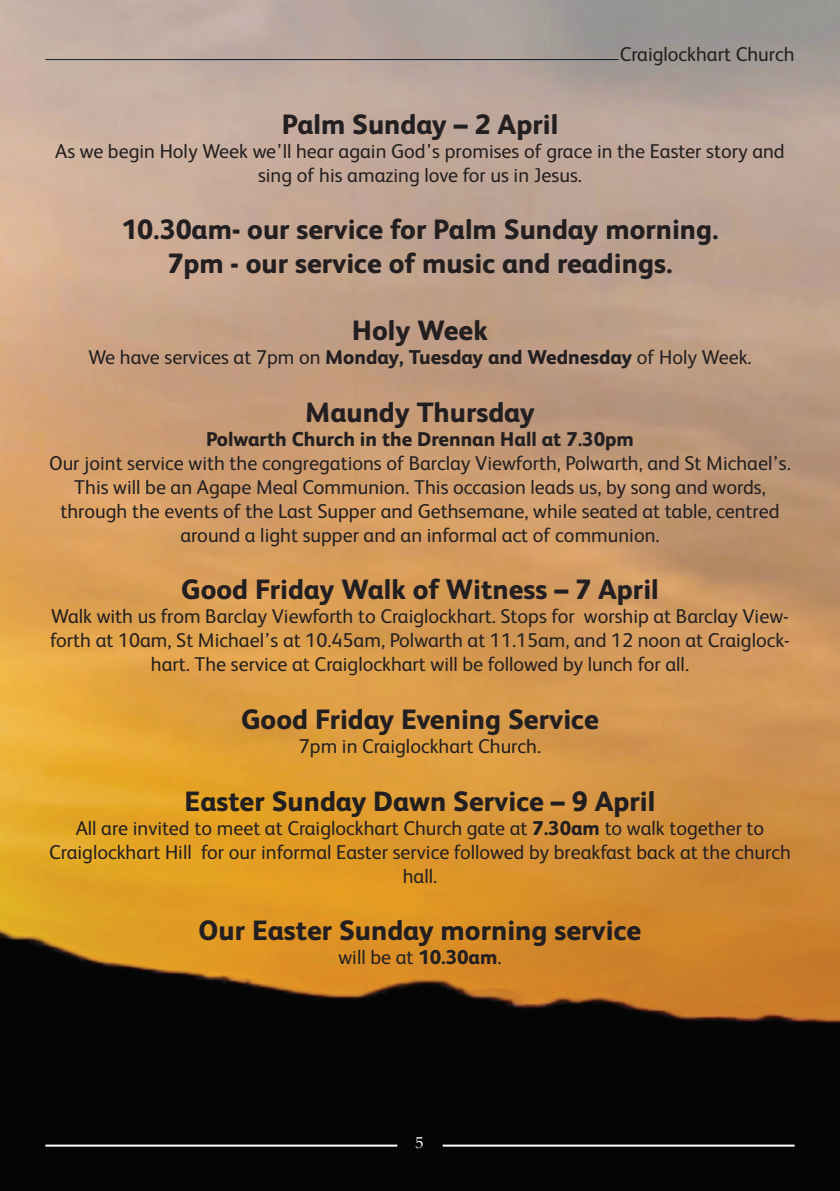
<style>
.page{position:relative;width:840px;height:1191px;background:#fff}
.page>*{position:absolute;margin:0;border:0;box-sizing:border-box;transform-origin:0 0}
.t1{font:800 28px/33.6px "FS Albert";color:#231f20;text-align:center}
.t2{font:20px/24px "FS Albert";color:#231f20;text-align:center}
.t3{font:800 20px "FS Albert";color:#231f20}
.t4{font:16px "Palatino";color:#fff}
.s1{font-weight:800}
</style>
<div class="page">
<img style="left:0;top:0;width:839px;height:1191px">
<hr style="left:45px;top:59px;width:573px;height:1px;background:#0d1d28">
<hr style="left:45px;top:1144px;width:352px;height:2px;background:#fff">
<hr style="left:442px;top:1144px;width:352px;height:2px;background:#fff">
<p class="t2" style="left:619px;top:41px;width:176px">Craiglockhart Church</p>
<h1 class="t1" style="left:281px;top:106px;width:278px">Palm Sunday – 2 April</h1>
<p class="t2" style="left:55px;top:138px;width:730px">As we begin Holy Week we’ll hear again God’s promises of grace in the Easter story and sing of his amazing love for us in Jesus.</p>
<h1 class="t1" style="left:121px;top:211px;width:598px">10.30am- our service for Palm Sunday morning.<br>7pm - our service of music and readings.</h1>
<h1 class="t1" style="left:352px;top:312px;width:137px">Holy Week</h1>
<p class="t2" style="left:88px;top:344px;width:664px">We have services at 7pm on <span class="s1">Monday, Tuesday and Wednesday</span> of Holy Week.</p>
<h1 class="t1" style="left:305px;top:394px;width:231px">Maundy Thursday</h1>
<p class="t3" style="left:206px;top:424px;width:429px">Polwarth Church in the Drennan Hall at 7.30pm</p>
<p class="t2" style="left:49px;top:450px;width:742px">Our joint service with the congregations of Barclay Viewforth, Polwarth, and St Michael’s.<br>This will be an Agape Meal Communion. This occasion leads us, by song and words, through the events of the Last Supper and Gethsemane, while seated at table, centred around a light supper and an informal act of communion.</p>
<h1 class="t1" style="left:181px;top:571px;width:479px">Good Friday Walk of Witness – 7 April</h1>
<p class="t2" style="left:50px;top:603px;width:740px">Walk with us from Barclay Viewforth to Craiglockhart. Stops for worship at Barclay View&shy;forth at 10am, St Michael’s at 10.45am, Polwarth at 11.15am, and 12 noon at Craiglock&shy;hart. The service at Craiglockhart will be followed by lunch for all.</p>
<h1 class="t1" style="left:241px;top:701px;width:359px">Good Friday Evening Service</h1>
<p class="t2" style="left:299px;top:733px;width:243px">7pm in Craiglockhart Church.</p>
<h1 class="t1" style="left:184px;top:783px;width:472px">Easter Sunday Dawn Service – 9 April</h1>
<p class="t2" style="left:49px;top:814px;width:742px">All are invited to meet at Craiglockhart Church gate at <span class="s1">7.30am</span> to walk together to<br>Craiglockhart Hill for our informal Easter service followed by breakfast back at the church hall.</p>
<h1 class="t1" style="left:198px;top:912px;width:444px">Our Easter Sunday morning service</h1>
<p class="t2" style="left:338px;top:944px;width:164px">will be at <span class="s1">10.30am</span>.</p>
<p class="t4" style="left:415px;top:1129px;width:9px">5</p>
</div>
